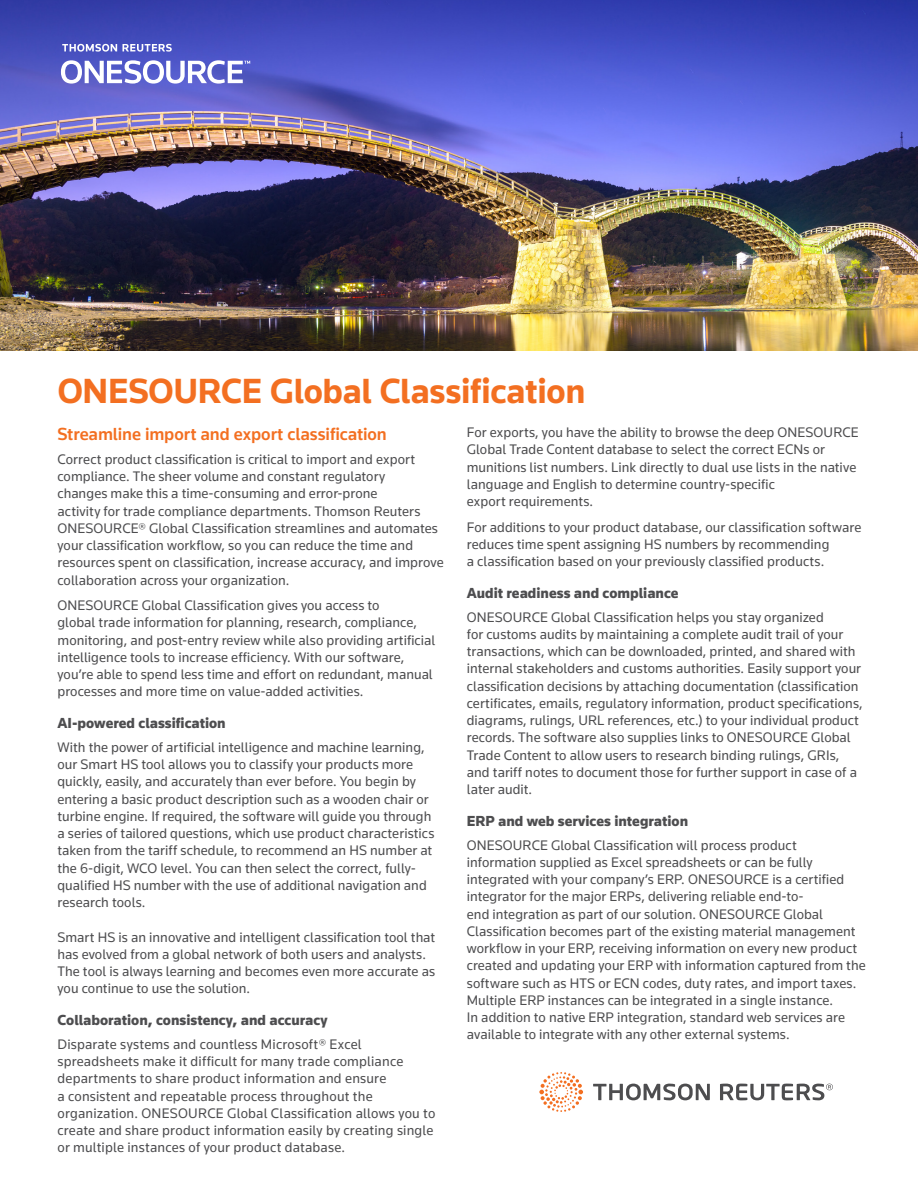
<style>
.page{position:relative;width:918px;height:1188px;background:#fff}
.page>*{position:absolute;margin:0;border:0;box-sizing:border-box;transform-origin:0 0}
.Title_of_paper{font:700 36px "Knowledge 2017";letter-spacing:-.01em;color:#f36f21}
.Body_Text_Heading{font:500 18px "Knowledge 2017";letter-spacing:-.005em;color:#f36f21}
.Body_Text_Subheading{font:900 15px "Knowledge 2017";color:#4d4d4f}
.Body_Text{font:14.25px/17.2px "Knowledge 2017";letter-spacing:.005em;color:#4d4d4f}
</style>
<div class="page">
<img style="left:0;top:0;width:918px;height:351px">
<svg style="left:61px;top:44px;width:189px;height:40px"></svg>
<svg style="left:593px;top:1084px;width:240px;height:16px"></svg>
<svg style="left:539px;top:1072px;width:44px;height:40px"></svg>
<p class="Title_of_paper" style="left:58px;top:369px;width:529px">ONESOURCE Global Classification</p>
<p class="Body_Text_Heading" style="left:57px;top:423px;width:331px">Streamline import and export classification</p>
<p class="Body_Text" style="left:57px;top:450px;width:388px">Correct product classification is critical to import and export compliance. The sheer volume and constant regulatory<br>changes make this a time-consuming and error-prone<br>activity for trade compliance departments. Thomson Reuters ONESOURCE® Global Classification streamlines and automates your classification workflow, so you can reduce the time and resources spent on classification, increase accuracy, and improve collaboration across your organization.</p>
<p class="Body_Text" style="left:57px;top:597px;width:379px">ONESOURCE Global Classification gives you access to<br>global trade information for planning, research, compliance, monitoring, and post-entry review while also providing artificial intelligence tools to increase efficiency. With our software, you’re able to spend less time and effort on redundant, manual processes and more time on value-added activities.</p>
<p class="Body_Text_Subheading" style="left:57px;top:714px;width:170px">AI-powered classification</p>
<p class="Body_Text" style="left:57px;top:738px;width:378px">With the power of artificial intelligence and machine learning, our Smart HS tool allows you to classify your products more quickly, easily, and accurately than ever before. You begin by entering a basic product description such as a wooden chair or turbine engine. If required, the software will guide you through a series of tailored questions, which use product characteristics taken from the tariff schedule, to recommend an HS number at the 6-digit, WCO level. You can then select the correct, fully&shy;qualified HS number with the use of additional navigation and research tools.</p>
<p class="Body_Text" style="left:57px;top:928px;width:379px">Smart HS is an innovative and intelligent classification tool that has evolved from a global network of both users and analysts.<br>The tool is always learning and becomes even more accurate as you continue to use the solution.</p>
<p class="Body_Text_Subheading" style="left:57px;top:1011px;width:272px">Collaboration, consistency, and accuracy</p>
<p class="Body_Text" style="left:57px;top:1035px;width:380px">Disparate systems and countless Microsoft® Excel spreadsheets make it difficult for many trade compliance departments to share product information and ensure<br>a consistent and repeatable process throughout the organization. ONESOURCE Global Classification allows you to create and share product information easily by creating single or multiple instances of your product database.</p>
<p class="Body_Text" style="left:467px;top:423px;width:393px">For exports, you have the ability to browse the deep ONESOURCE Global Trade Content database to select the correct ECNs or munitions list numbers. Link directly to dual use lists in the native language and English to determine country-specific<br>export requirements.</p>
<p class="Body_Text" style="left:467px;top:518px;width:396px">For additions to your product database, our classification software reduces time spent assigning HS numbers by recommending<br>a classification based on your previously classified products.</p>
<p class="Body_Text_Subheading" style="left:467px;top:583px;width:213px">Audit readiness and compliance</p>
<p class="Body_Text" style="left:467px;top:608px;width:398px">ONESOURCE Global Classification helps you stay organized<br>for customs audits by maintaining a complete audit trail of your transactions, which can be downloaded, printed, and shared with internal stakeholders and customs authorities. Easily support your classification decisions by attaching documentation (classification certificates, emails, regulatory information, product specifications, diagrams, rulings, URL references, etc.) to your individual product records. The software also supplies links to ONESOURCE Global Trade Content to allow users to research binding rulings, GRIs, and tariff notes to document those for further support in case of a later audit.</p>
<p class="Body_Text_Subheading" style="left:467px;top:811px;width:223px">ERP and web services integration</p>
<p class="Body_Text" style="left:467px;top:836px;width:400px">ONESOURCE Global Classification will process product information supplied as Excel spreadsheets or can be fully integrated with your company’s ERP. ONESOURCE is a certified integrator for the major ERPs, delivering reliable end-to-<br>end integration as part of our solution. ONESOURCE Global Classification becomes part of the existing material management workflow in your ERP, receiving information on every new product created and updating your ERP with information captured from the software such as HTS or ECN codes, duty rates, and import taxes.<br>Multiple ERP instances can be integrated in a single instance.<br>In addition to native ERP integration, standard web services are available to integrate with any other external systems.</p>
</div>
